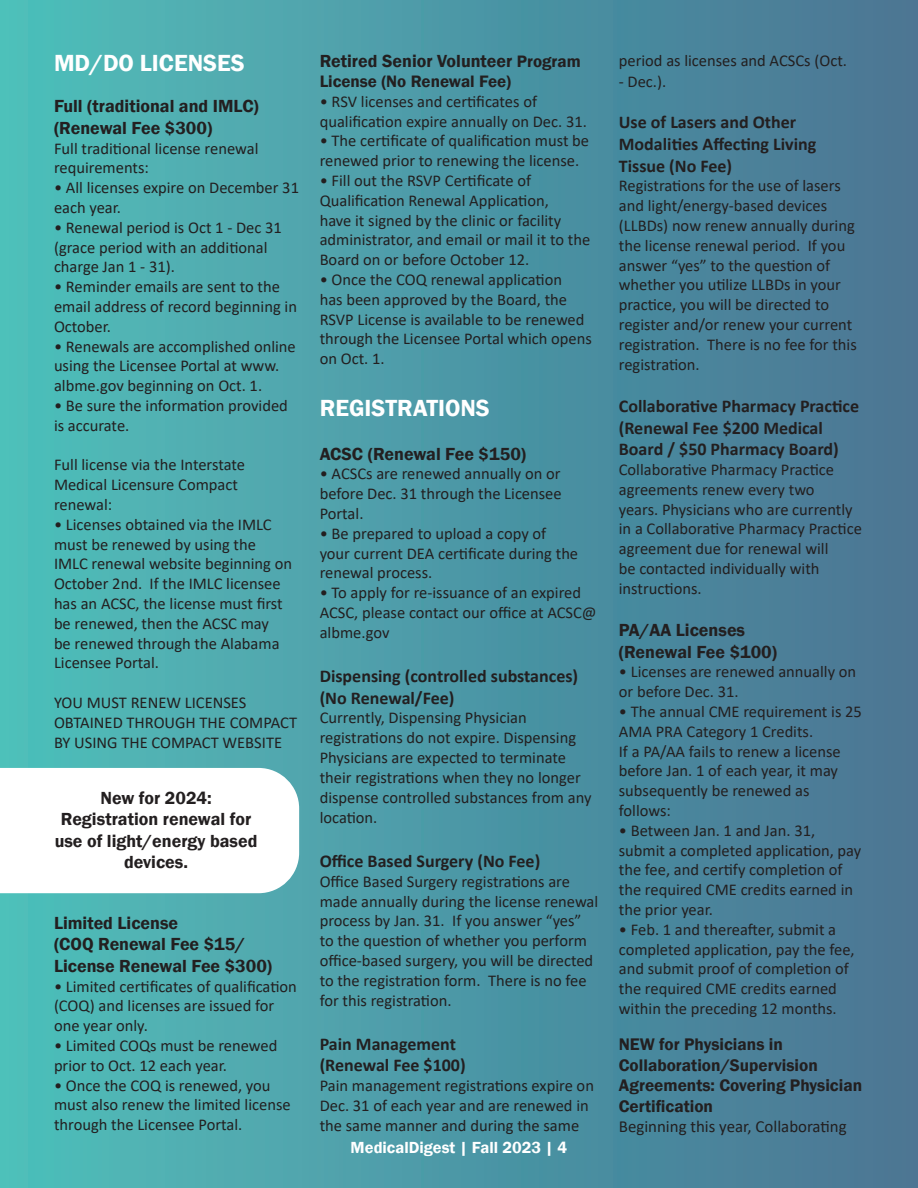
<style>
.page{position:relative;width:918px;height:1188px;background:#fff}
.page>*{position:absolute;margin:0;border:0;box-sizing:border-box;transform-origin:0 0}
.Sidebar{font:600 24px "Franklin Gothic";color:#fff}
.Sidebar-2{font:600 18px/21.6px "Franklin Gothic";color:#231f20}
.Sidebar-3{font:700 18px/21.6px "Calibri";color:#231f20}
.Sidebar-4{font:600 17.25px/20.7px "Franklin Gothic";color:#231f20}
.Sidebar-5{font:600 17.1px "Franklin Gothic";color:#231f20}
.Sidebar-6{font:16.8px "Calibri";color:#231f20}
.Sidebar-7{font:16.5px/19.8px "Calibri";color:#231f20}
.Headline{font:600 16.5px "Franklin Gothic";color:#fff}
.s1{font-size:17.1px}
</style>
<div class="page">
<div style="left:0;top:0;width:918px;height:1188px;background:linear-gradient(to right,#50bfba,#497392)"></div>
<svg style="left:0;top:768px;width:299px;height:125px"></svg>
<p class="Sidebar" style="left:54px;top:48px;width:192px">MD/DO LICENSES</p>
<p class="Sidebar-2" style="left:54px;top:96px;width:206px">Full (traditional and IMLC)</p>
<p class="Sidebar-2" style="left:54px;top:117px;width:160px">(Renewal Fee $300)</p>
<p class="Sidebar-7" style="left:54px;top:138px;width:206px">Full traditional license renewal requirements:</p>
<p class="Sidebar-7" style="left:54px;top:177px;width:247px">• All licenses expire on December 31 each year.</p>
<p class="Sidebar-7" style="left:54px;top:217px;width:229px">• Renewal period is Oct 1 - Dec 31 (grace period with an additional charge Jan 1 - 31).</p>
<p class="Sidebar-7" style="left:54px;top:276px;width:245px">• Reminder emails are sent to the email address of record beginning in<br>October.</p>
<p class="Sidebar-7" style="left:54px;top:336px;width:243px">• Renewals are accomplished online using the Licensee Portal at www. albme.gov beginning on Oct. 1.</p>
<p class="Sidebar-7" style="left:54px;top:395px;width:235px">• Be sure the information provided is accurate.</p>
<p class="Sidebar-7" style="left:54px;top:455px;width:192px">Full license via the Interstate<br>Medical Licensure Compact renewal:</p>
<p class="Sidebar-7" style="left:54px;top:514px;width:240px">• Licenses obtained via the IMLC must be renewed by using the<br>IMLC renewal website beginning on<br>October 2nd. If the IMLC licensee has an ACSC, the license must first be renewed, then the ACSC may<br>be renewed through the Alabama<br>Licensee Portal.</p>
<p class="Sidebar-7" style="left:54px;top:692px;width:245px">YOU MUST RENEW LICENSES<br>OBTAINED THROUGH THE COMPACT<br>BY USING THE COMPACT WEBSITE</p>
<p class="Sidebar-2" style="left:55px;top:787px;width:204px;text-align:center">New for 2024:<br>Registration renewal for use of light/energy based devices.</p>
<p class="Sidebar-2" style="left:54px;top:912px;width:126px">Limited License</p>
<p class="Sidebar-2" style="left:54px;top:934px;width:220px">(COQ Renewal Fee $15/<br>License Renewal Fee $300)</p>
<p class="Sidebar-7" style="left:54px;top:976px;width:244px">• Limited certificates of qualification (COQ) and licenses are issued for one year only.</p>
<p class="Sidebar-7" style="left:54px;top:1035px;width:225px">• Limited COQs must be renewed prior to Oct. 12 each year.</p>
<p class="Sidebar-7" style="left:54px;top:1075px;width:238px">• Once the COQ is renewed, you must also renew the limited license through the Licensee Portal.</p>
<p class="Sidebar-2" style="left:320px;top:50px;width:263px">Retired Senior Volunteer <span class="s1">Program</span></p>
<p class="Sidebar-5" style="left:320px;top:71px;width:193px">License (No Renewal Fee)</p>
<p class="Sidebar-7" style="left:320px;top:91px;width:269px">• RSV licenses and certificates of qualification expire annually on Dec. 31.</p>
<p class="Sidebar-7" style="left:320px;top:131px;width:271px">• The certificate of qualification must be renewed prior to renewing the license.</p>
<p class="Sidebar-7" style="left:320px;top:170px;width:272px">• Fill out the RSVP Certificate of Qualification Renewal Application,<br>have it signed by the clinic or facility administrator, and email or mail it to the Board on or before October 12.</p>
<p class="Sidebar-7" style="left:320px;top:269px;width:274px">• Once the COQ renewal application<br>has been approved by the Board, the<br>RSVP License is available to be renewed through the Licensee Portal which opens on Oct. 1.</p>
<p class="Sidebar" style="left:320px;top:393px;width:172px">REGISTRATIONS</p>
<p class="Sidebar-2" style="left:320px;top:443px;width:208px">ACSC (Renewal Fee $150)</p>
<p class="Sidebar-7" style="left:320px;top:464px;width:244px;text-align:justify">• ACSCs are renewed annually on or before Dec. 31 through the Licensee Portal.</p>
<p class="Sidebar-7" style="left:320px;top:523px;width:260px">• Be prepared to upload a copy of your current DEA certificate during the renewal process.</p>
<p class="Sidebar-7" style="left:320px;top:582px;width:279px">• To apply for re-issuance of an expired<br>ACSC, please contact our office at ACSC@ albme.gov</p>
<p class="Sidebar-3" style="left:320px;top:665px;width:260px">Dispensing (controlled substances) (No Renewal/Fee)</p>
<p class="Sidebar-7" style="left:320px;top:707px;width:273px">Currently, Dispensing Physician registrations do not expire. Dispensing Physicians are expected to terminate their registrations when they no longer dispense controlled substances from any location.</p>
<p class="Sidebar-3" style="left:320px;top:850px;width:222px">Office Based Surgery (No Fee)</p>
<p class="Sidebar-7" style="left:320px;top:871px;width:280px">Office Based Surgery registrations are made annually during the license renewal process by Jan. 31. If you answer “yes” to the question of whether you perform office-based surgery, you will be directed to the registration form. There is no fee for this registration.</p>
<p class="Sidebar-3" style="left:320px;top:1033px;width:138px">Pain Management</p>
<p class="Sidebar-3" style="left:320px;top:1054px;width:148px">(Renewal Fee $100)</p>
<p class="Sidebar-7" style="left:320px;top:1075px;width:276px">Pain management registrations expire on<br>Dec. 31 of each year and are renewed in the same manner and during the same</p>
<p class="Headline" style="left:351px;top:1137px;width:218px">MedicalDigest | Fall 2023 | 4</p>
<p class="Sidebar-7" style="left:619px;top:51px;width:230px">period as licenses and ACSCs (Oct.</p>
<p class="Sidebar-7" style="left:619px;top:71px;width:49px">- Dec.).</p>
<p class="Sidebar-3" style="left:619px;top:111px;width:199px">Use of Lasers and Other<br>Modalities Affecting Living<br>Tissue (No Fee)</p>
<p class="Sidebar-7" style="left:619px;top:176px;width:239px">Registrations for the use of lasers and light/energy-based devices (LLBDs) now renew annually during the license renewal period. If you answer “yes” to the question of whether you utilize LLBDs in your practice, you will be directed to register and/or renew your current registration. There is no fee for this registration.</p>
<p class="Sidebar-3" style="left:619px;top:395px;width:242px">Collaborative Pharmacy Practice (Renewal Fee $200 Medical<br>Board / $50 Pharmacy Board)</p>
<p class="Sidebar-7" style="left:619px;top:459px;width:217px">Collaborative Pharmacy Practice agreements renew every two</p>
<p class="Sidebar-7" style="left:619px;top:499px;width:245px">years. Physicians who are currently in a Collaborative Pharmacy Practice agreement due for renewal will<br>be contacted individually with instructions.</p>
<p class="Sidebar-2" style="left:619px;top:619px;width:128px">PA/AA Licenses</p>
<p class="Sidebar-2" style="left:619px;top:641px;width:160px">(Renewal Fee $100)</p>
<p class="Sidebar-7" style="left:619px;top:662px;width:239px">• Licenses are renewed annually on or before Dec. 31.</p>
<p class="Sidebar-7" style="left:619px;top:701px;width:245px">• The annual CME requirement is 25<br>AMA PRA Category 1 Credits.</p>
<p class="Sidebar-7" style="left:619px;top:741px;width:223px">If a PA/AA fails to renew a license before Jan. 1 of each year, it may subsequently be renewed as follows:</p>
<p class="Sidebar-7" style="left:619px;top:820px;width:244px">• Between Jan. 1 and Jan. 31, submit a completed application, pay the fee, and certify completion of the required CME credits earned in the prior year.</p>
<p class="Sidebar-7" style="left:619px;top:919px;width:237px">• Feb. 1 and thereafter, submit a completed application, pay the fee, and submit proof of completion of the required CME credits earned within the preceding 12 months.</p>
<p class="Sidebar-4" style="left:619px;top:1034px;width:245px">NEW for Physicians in<br>Collaboration/Supervision<br>Agreements: Covering Physician<br>Certification</p>
<p class="Sidebar-6" style="left:619px;top:1115px;width:229px">Beginning this year, Collaborating</p>
</div>
